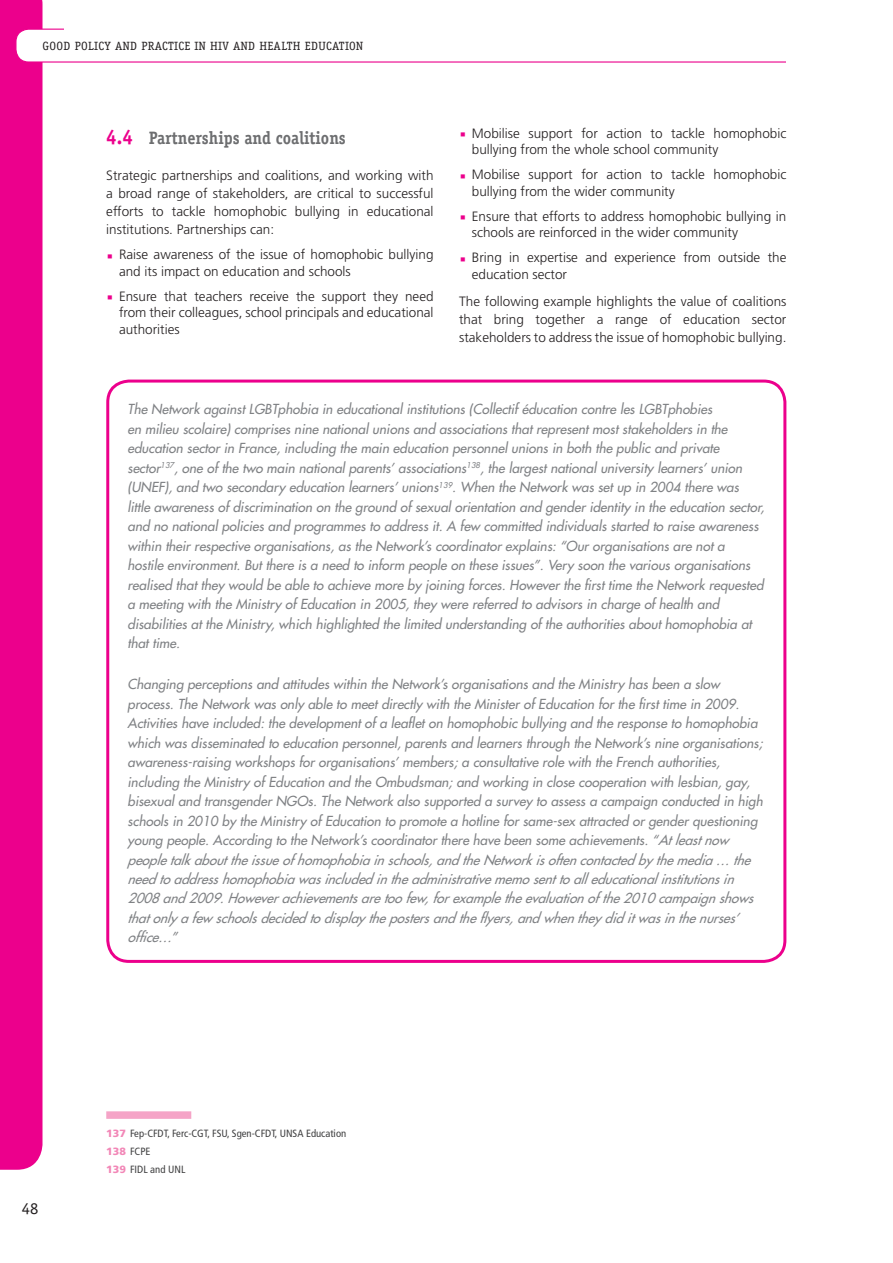
<style>
.page{position:relative;width:893px;height:1263px;background:#fff}
.page>*{position:absolute;margin:0;border:0;box-sizing:border-box;transform-origin:0 0}
.t1{font:700 18px "Officina Serif Std";color:#6d6e70;scale:.9 1}
.t2{font:16.5px "Officina Sans Std";color:#231f20}
.t3{font:italic 500 13.5px/19.5px "Futura Std";color:#808285}
.t4{font:300 13.5px/16.5px "Frutiger LT Com";color:#231f20}
.t5{font:12px "Officina Serif Std";letter-spacing:.03em;color:#231f20}
.t6{font:condensed 10.5px/17.7px "Frutiger LT Com";color:#404041}
.s1{font-size:21px;color:#ec008c}
.s2{font-weight:900;font-stretch:normal;color:#f287b7}
</style>
<div class="page">
<div style="left:0;top:0;width:43px;height:1170px;background:#ec008c"></div>
<div style="left:16px;top:29px;width:801px;height:33px;background:#fff;border-radius:13px"></div>
<div style="left:15px;top:29px;width:803px;height:34px;border:1px solid #ec008c;border-radius:13px"></div>
<div style="left:64px;top:25px;width:748px;height:8px;background:#fff"></div>
<div style="left:786px;top:19px;width:33px;height:53px;background:#fff"></div>
<div style="left:106px;top:380px;width:680px;height:583px;border:3px solid #ec008c;border-radius:21px"></div>
<div style="left:106px;top:1111px;width:85px;height:8px;background:#f5a4c7"></div>
<p class="t5" style="left:43px;top:41px;width:322px">GOOD POLICY AND PRACTICE IN HIV AND HEALTH EDUCATION</p>
<h1 class="t1" style="left:106px;top:131px;width:268px"><span class="s1">4.4</span> Partnerships and coalitions</h1>
<p class="t4" style="left:106px;top:168px;width:329px;line-height:18px;text-align:justify">Strategic partnerships and coalitions, and working with a broad range of stakeholders, are critical to successful efforts to tackle homophobic bullying in educational institutions. Partnerships can:</p>
<p class="t4" style="left:119px;top:247px;width:316px">Raise awareness of the issue of homophobic bullying and its impact on education and schools</p>
<p class="t4" style="left:119px;top:289px;width:316px;text-align:justify">Ensure that teachers receive the support they need from their colleagues, school principals and educational authorities</p>
<p class="t4" style="left:472px;top:126px;width:316px">Mobilise support for action to tackle homophobic bullying from the whole school community</p>
<p class="t4" style="left:472px;top:168px;width:316px">Mobilise support for action to tackle homophobic bullying from the wider community</p>
<p class="t4" style="left:472px;top:209px;width:316px">Ensure that efforts to address homophobic bullying in schools are reinforced in the wider community</p>
<p class="t4" style="left:472px;top:250px;width:316px">Bring in expertise and experience from outside the education sector</p>
<p class="t4" style="left:459px;top:294px;width:329px;line-height:18px;text-align:justify">The following example highlights the value of coalitions that bring together a range of education sector stakeholders to address the issue of homophobic bullying.</p>
<p class="t3" style="left:128px;top:401px;width:638px">The Network against LGBTphobia in educational institutions (Collectif éducation contre les LGBTphobies<br>en milieu scolaire) comprises nine national unions and associations that represent most stakeholders in the education sector in France, including the main education personnel unions in both the public and private sector<sup>137</sup>, one of the two main national parents’ associations<sup>138</sup>, the largest national university learners’ union (UNEF), and two secondary education learners’ unions<sup>139</sup>. When the Network was set up in 2004 there was little awareness of discrimination on the ground of sexual orientation and gender identity in the education sector, and no national policies and programmes to address it. A few committed individuals started to raise awareness within their respective organisations, as the Network’s coordinator explains: “Our organisations are not a<br>hostile environment. But there is a need to inform people on these issues”. Very soon the various organisations realised that they would be able to achieve more by joining forces. However the first time the Network requested a meeting with the Ministry of Education in 2005, they were referred to advisors in charge of health and disabilities at the Ministry, which highlighted the limited understanding of the authorities about homophobia at that time.</p>
<p class="t3" style="left:128px;top:675px;width:637px">Changing perceptions and attitudes within the Network’s organisations and the Ministry has been a slow process. The Network was only able to meet directly with the Minister of Education for the first time in 2009.<br>Activities have included: the development of a leaflet on homophobic bullying and the response to homophobia which was disseminated to education personnel, parents and learners through the Network’s nine organisations; awareness-raising workshops for organisations’ members; a consultative role with the French authorities, including the Ministry of Education and the Ombudsman; and working in close cooperation with lesbian, gay, bisexual and transgender NGOs. The Network also supported a survey to assess a campaign conducted in high schools in 2010 by the Ministry of Education to promote a hotline for same-sex attracted or gender questioning young people. According to the Network’s coordinator there have been some achievements. “At least now people talk about the issue of homophobia in schools, and the Network is often contacted by the media … the need to address homop hobia was included in the administrative memo sent to all educational institutions in 2008 and 2009. However achievements are too few, for example the evaluation of the 2010 campaign shows that only a few schools decided to display the posters and the flyers, and when they did it was in the nurses’ office…”</p>
<p class="t2" style="left:22px;top:1198px;width:18px">48</p>
<p class="t6" style="left:106px;top:1125px;width:242px"><span class="s2">137</span> Fep-CFDT, Ferc-CGT, FSU, Sgen-CFDT, UNSA Education<br><span class="s2">138</span> FCPE<br><span class="s2">139</span> FIDL and UNL</p>
</div>
